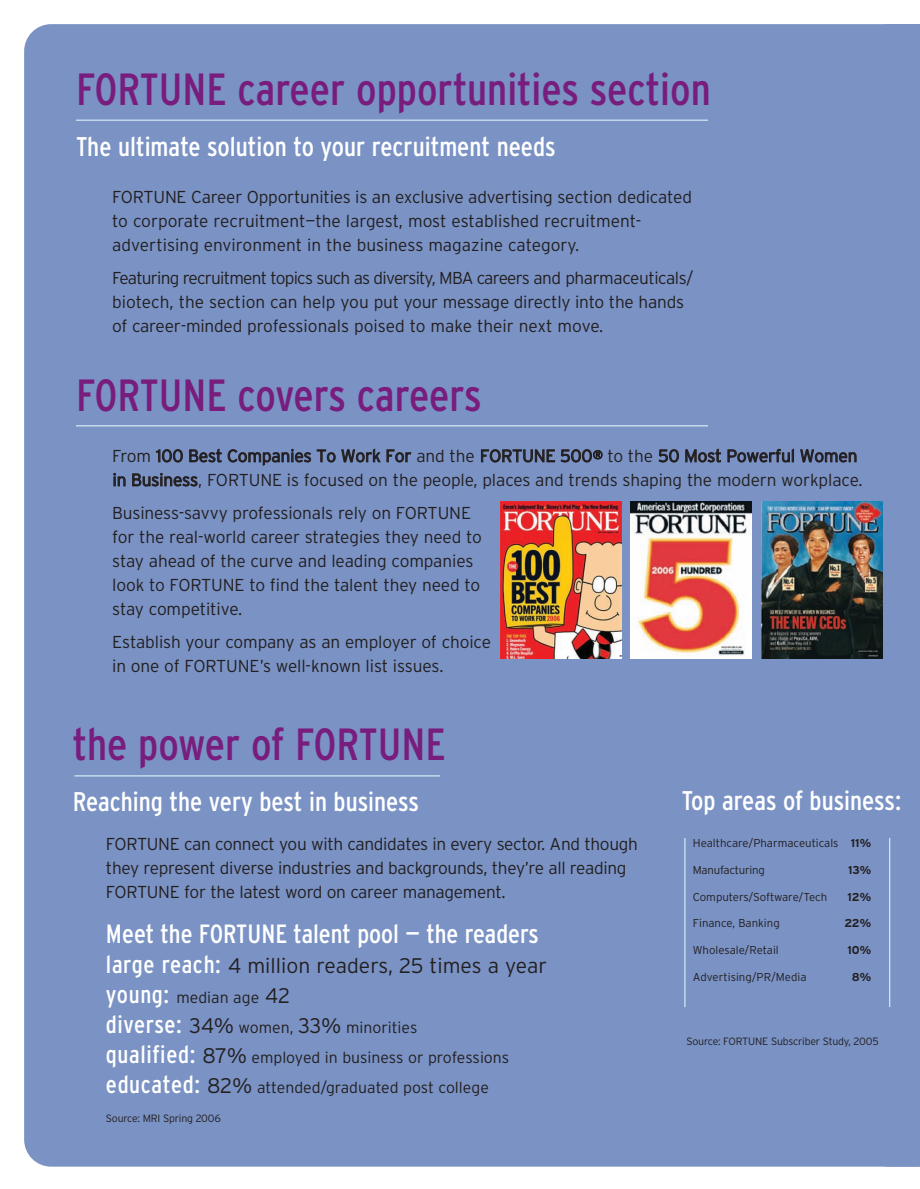
<style>
.page{position:relative;width:920px;height:1189px;background:#fff}
.page>*{position:absolute;margin:0;border:0;box-sizing:border-box;transform-origin:0 0}
.t1{font:condensed 45px "Interstate";color:#781d7d}
.t2{font:condensed 27px "Interstate";color:#fff}
.t3{font:condensed 26.4px "Interstate";color:#fff}
.t4{font:300 21.15px "Interstate";color:#231f20}
.t5{font:300 17.25px/24px "Interstate";letter-spacing:-.015em;color:#231f20}
.t6{font:300 15.75px/30px "Interstate";color:#231f20}
.t7{font:300 11.4px "Interstate";color:#231f20}
.t8{font:700 11.4px "Interstate";color:#231f20}
.t9{font:300 11.4px "Interstate";letter-spacing:-.02em;color:#231f20}
.t10{font:300 10.5px "Interstate";letter-spacing:-.02em;color:#231f20}
.s1{font-weight:400;font-stretch:condensed;font-size:24.6px;color:#fff}
.s2{font-size:21.15px}
.s3{font-weight:700}
</style>
<div class="page">
<div style="left:24px;top:24px;width:895px;height:1143px;background:#7a92c4"></div>
<h1 class="t1" style="left:76px;top:64px;width:636px">FORTUNE career opportunities section</h1>
<h2 class="t2" style="left:76px;top:131px;width:481px">The ultimate solution to your recruitment needs</h2>
<p class="t5" style="left:112px;top:185px;width:581px">FORTUNE Career Opportunities is an exclusive advertising section dedicated to corporate recruitment—the largest, most established recruitment&shy;advertising environment in the business magazine category.</p>
<p class="t5" style="left:112px;top:266px;width:582px">Featuring recruitment topics such as diversity, MBA careers and pharmaceuticals/ biotech, the section can help you put your message directly into the hands of career-minded professionals poised to make their next move.</p>
<h1 class="t1" style="left:76px;top:369px;width:407px">FORTUNE covers careers</h1>
<p class="t5" style="left:112px;top:444px;width:751px">From 100 Best Companies To Work For and the FORTUNE 500<sup>®</sup> to the 50 Most Powerful Women in Business, FORTUNE is focused on the people, places and trends shaping the modern workplace.</p>
<p class="t5" style="left:112px;top:501px;width:371px">Business-savvy professionals rely on FORTUNE for the real-world career strategies they need to stay ahead of the curve and leading companies look to FORTUNE to find the talent they need to stay competitive.</p>
<p class="t5" style="left:112px;top:630px;width:380px">Establish your company as an employer of choice in one of FORTUNE’s well-known list issues.</p>
<h1 class="t1" style="left:73px;top:718px;width:374px">the power of FORTUNE</h1>
<h2 class="t2" style="left:73px;top:786px;width:348px">Reaching the very best in business</h2>
<p class="t5" style="left:106px;top:832px;width:533px">FORTUNE can connect you with candidates in every sector. And though they represent diverse industries and backgrounds, they’re all reading<br>FORTUNE for the latest word on career management.</p>
<h3 class="t3" style="left:106px;top:918px;width:434px">Meet the FORTUNE talent pool — the readers</h3>
<p class="t4" style="left:106px;top:953px;width:442px"><span class="s1">large reach:</span> 4 million readers, 25 times a year</p>
<p class="t6" style="left:106px;top:982px;width:405px"><span class="s1">young:</span> median age <span class="s2">42<br></span><span class="s1">diverse:</span> <span class="s2">34%</span> women, <span class="s2">33%</span> minorities <span class="s1">qualified:</span> <span class="s2">87%</span> employed in business or professions <span class="s1">educated:</span> <span class="s2">82%</span> attended/graduated post college</p>
<p class="t10" style="left:106px;top:1111px;width:116px">Source: MRI Spring 2006</p>
<h2 class="t2" style="left:681px;top:785px;width:221px">Top areas of business:</h2>
<p class="t7" style="left:692px;top:836px;width:180px">Healthcare/Pharmaceuticals <span class="s3">11%</span></p>
<p class="t9" style="left:692px;top:863px;width:73px">Manufacturing</p>
<p class="t8" style="left:847px;top:863px;width:25px">13%</p>
<p class="t7" style="left:692px;top:890px;width:136px">Computers/Software/Tech</p>
<p class="t8" style="left:847px;top:890px;width:25px">12%</p>
<p class="t7" style="left:692px;top:916px;width:88px">Finance, Banking</p>
<p class="t8" style="left:844px;top:916px;width:28px">22%</p>
<p class="t7" style="left:692px;top:943px;width:87px">Wholesale/Retail</p>
<p class="t8" style="left:847px;top:943px;width:25px">10%</p>
<p class="t7" style="left:692px;top:970px;width:115px">Advertising/PR/Media</p>
<p class="t8" style="left:851px;top:970px;width:21px">8%</p>
<p class="t10" style="left:686px;top:1034px;width:194px">Source: FORTUNE Subscriber Study, 2005</p>
</div>
